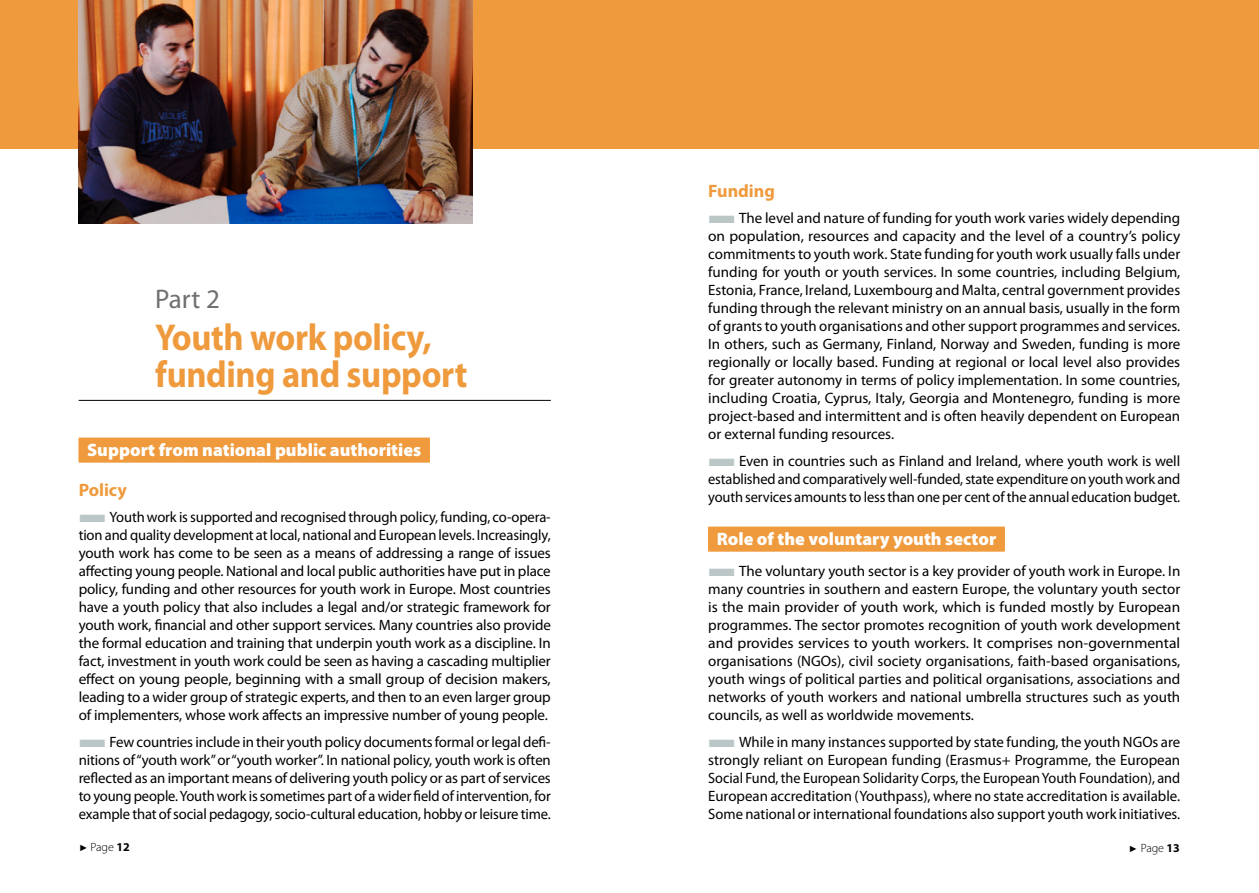
<style>
.page{position:relative;width:1259px;height:893px;background:#fff}
.page>*{position:absolute;margin:0;border:0;box-sizing:border-box;transform-origin:0 0}
.t1{font:700 37.5px/37.5px "Myriad Pro";letter-spacing:-.01em;color:#ef9a3c;scale:.92 1}
.t2{font:27px "Myriad Pro";color:#706f6f}
.t3{font:900 18px "Myriad Pro";color:#fff}
.t4{font:700 18px "Myriad Pro";color:#ef9a3c}
.t5{font:15px/18px "Myriad Pro";letter-spacing:-.01em;color:#000;text-align:justify}
.t6{font:300 12px "Myriad Pro";color:#000}
.s1{color:#bac7c6}
.s2{font-family:"Arial";font-weight:400;font-size:9px}
.s3{font-weight:700}
</style>
<div class="page">
<div style="left:0;top:0;width:1259px;height:149px;background:#ef9a3c"></div>
<hr style="left:79px;top:400px;width:472px;height:1px;background:#000">
<div style="left:79px;top:439px;width:351px;height:24px;background:#f4bc7e"></div>
<div style="left:79px;top:438px;width:351px;height:24px;background:#ef9a3c"></div>
<div style="left:708px;top:528px;width:296px;height:24px;background:#f4ba7b"></div>
<div style="left:708px;top:527px;width:296px;height:24px;background:#ef9a3c"></div>
<img style="left:79px;top:0;width:393px;height:223px">
<h2 class="t2" style="left:155px;top:282px;width:66px">Part 2</h2>
<h1 class="t1" style="left:155px;top:317px;width:341px">Youth work policy, funding and support</h1>
<p class="t3" style="left:87px;top:438px;width:336px">Support from national public authorities</p>
<p class="t4" style="left:79px;top:478px;width:50px">Policy</p>
<p class="t5" style="left:79px;top:508px;width:474px"><span class="s1">■</span>Youth work is supported and recognised through policy, funding, co-opera&shy;tion and quality development at local, national and European levels. Increasingly, youth work has come to be seen as a means of addressing a range of issues affecting young people. National and local public authorities have put in place policy, funding and other resources for youth work in Europe. Most countries have a youth policy that also includes a legal and/or strategic framework for youth work, financial and other support services. Many countries also provide the formal education and training that underpin youth work as a discipline. In fact, investment in youth work could be seen as having a cascading multiplier effect on young people, beginning with a small group of decision makers, leading to a wider group of strategic experts, and then to an even larger group of implementers, whose work affects an impressive number of young people.</p>
<p class="t5" style="left:79px;top:732px;width:474px"><span class="s1">■</span>Few countries include in their youth policy documents formal or legal defi&shy;nitions of “youth work” or “youth worker”. In national policy, youth work is often reflected as an important means of delivering youth policy or as part of services to young people. Youth work is sometimes part of a wider field of intervention, for example that of social pedagogy, socio-cultural education, hobby or leisure time.</p>
<p class="t4" style="left:708px;top:179px;width:68px">Funding</p>
<p class="t5" style="left:708px;top:209px;width:474px"><span class="s1">■</span>The level and nature of funding for youth work varies widely depending on population, resources and capacity and the level of a country’s policy commitments to youth work. State funding for youth work usually falls under funding for youth or youth services. In some countries, including Belgium, Estonia, France, Ireland, Luxembourg and Malta, central government provides funding through the relevant ministry on an annual basis, usually in the form of grants to youth organisations and other support programmes and services.<br>In others, such as Germany, Finland, Norway and Sweden, funding is more regionally or locally based. Funding at regional or local level also provides for greater autonomy in terms of policy implementation. In some countries, including Croatia, Cyprus, Italy, Georgia and Montenegro, funding is more project-based and intermittent and is often heavily dependent on European or external funding resources.</p>
<p class="t5" style="left:708px;top:451px;width:473px"><span class="s1">■</span>Even in countries such as Finland and Ireland, where youth work is well established and comparatively well-funded, state expenditure on youth work and youth services amounts to less than one per cent of the annual education budget.</p>
<p class="t3" style="left:716px;top:527px;width:281px">Role of the voluntary youth sector</p>
<p class="t5" style="left:708px;top:562px;width:474px"><span class="s1">■</span>The voluntary youth sector is a key provider of youth work in Europe. In many countries in southern and eastern Europe, the voluntary youth sector is the main provider of youth work, which is funded mostly by European programmes. The sector promotes recognition of youth work development and provides services to youth workers. It comprises non-governmental organisations (NGOs), civil society organisations, faith-based organisations, youth wings of political parties and political organisations, associations and networks of youth workers and national umbrella structures such as youth councils, as well as worldwide movements.</p>
<p class="t5" style="left:708px;top:732px;width:473px"><span class="s1">■</span>While in many instances supported by state funding, the youth NGOs are strongly reliant on European funding (Erasmus+ Programme, the European Social Fund, the European Solidarity Corps, the European Youth Foundation), and European accreditation (Youthpass), where no state accreditation is available.<br>Some national or international foundations also support youth work initiatives.</p>
<p class="t6" style="left:79px;top:840px;width:52px"><span class="s2">►</span> Page <span class="s3">12</span></p>
<p class="t6" style="left:1128px;top:841px;width:53px"><span class="s2">►</span> Page <span class="s3">13</span></p>
</div>
